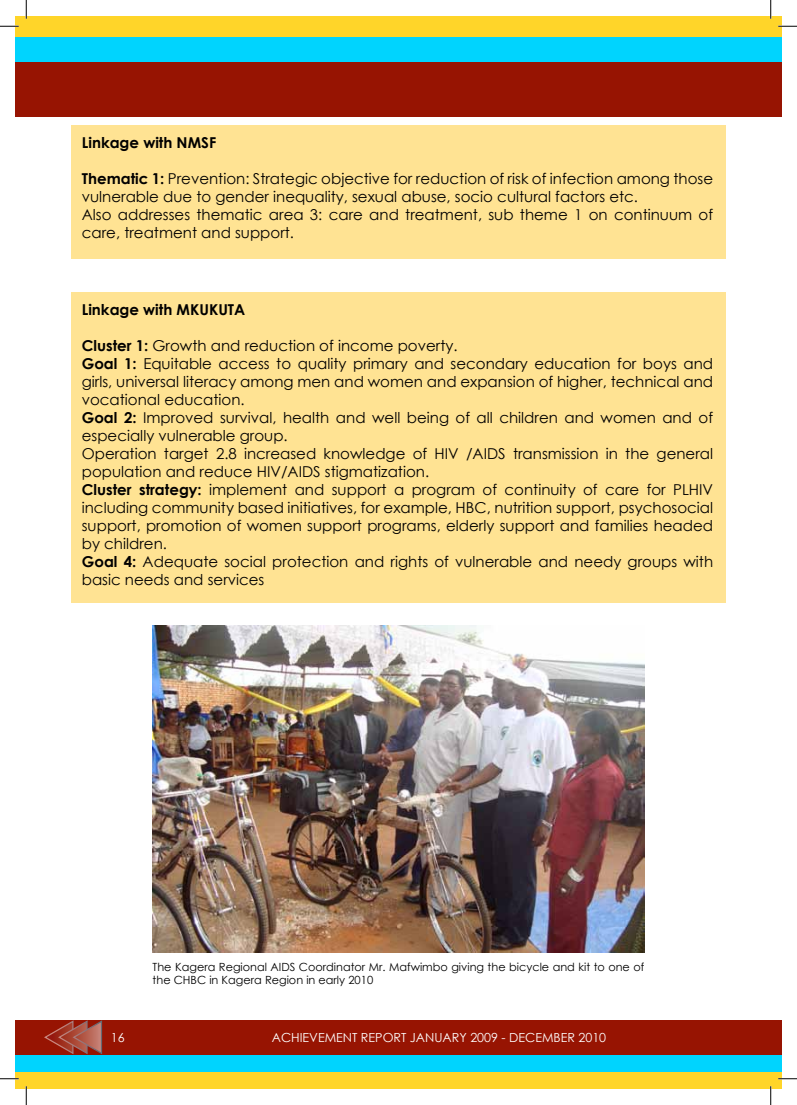
<style>
.page{position:relative;width:797px;height:1105px;background:#fff}
.page>*{position:absolute;margin:0;border:0;box-sizing:border-box;transform-origin:0 0}
.t1{font:15px/18px "Century Gothic";color:#000}
.t2{font:700 15px "Century Gothic";color:#000}
.t3{font:12.5px "Century Gothic";color:#fff}
.t4{font:11.25px/13.5px "Century Gothic";color:#000}
.s1{font-weight:700}
</style>
<div class="page">
<div style="left:16px;top:16px;width:754px;height:14px;background:#ffd529"></div>
<div style="left:16px;top:60px;width:754px;height:56px;background:#971402"></div>
<div style="left:16px;top:26px;width:754px;height:16px;background:#ffd529"></div>
<div style="left:16px;top:38px;width:754px;height:24px;background:#00d4fe"></div>
<div style="left:16px;top:1020px;width:754px;height:36px;background:#971402"></div>
<svg style="left:16px;top:1071px;width:754px;height:3px;background:#aad470"></svg>
<div style="left:16px;top:1055px;width:754px;height:16px;background:#00d4fe"></div>
<div style="left:16px;top:1074px;width:754px;height:15px;background:#ffd529"></div>
<svg style="left:44px;top:1020px;width:59px;height:35px"></svg>
<div style="left:770px;top:60px;width:11px;height:56px;background:#971402"></div>
<div style="left:770px;top:26px;width:11px;height:16px;background:#ffd529"></div>
<div style="left:770px;top:38px;width:11px;height:24px;background:#00d4fe"></div>
<div style="left:770px;top:16px;width:11px;height:14px;background:#ffd529"></div>
<div style="left:770px;top:1074px;width:11px;height:15px;background:#ffd529"></div>
<div style="left:770px;top:1020px;width:11px;height:36px;background:#971402"></div>
<div style="left:770px;top:1068px;width:11px;height:11px;background:#ffd529"></div>
<div style="left:770px;top:1055px;width:11px;height:16px;background:#00d4fe"></div>
<div style="left:71px;top:125px;width:654px;height:134px;background:#ffe393"></div>
<div style="left:71px;top:292px;width:654px;height:311px;background:#ffe393"></div>
<img style="left:153px;top:625px;width:491px;height:328px">
<svg style="left:0;top:25px;width:19px;height:2px"></svg>
<svg style="left:778px;top:25px;width:19px;height:2px"></svg>
<svg style="left:0;top:1078px;width:19px;height:1px"></svg>
<svg style="left:778px;top:1078px;width:19px;height:1px"></svg>
<svg style="left:25px;top:0;width:2px;height:19px"></svg>
<svg style="left:25px;top:1086px;width:2px;height:19px"></svg>
<svg style="left:770px;top:0;width:1px;height:19px"></svg>
<svg style="left:770px;top:1086px;width:1px;height:19px"></svg>
<p class="t2" style="left:82px;top:131px;width:136px">Linkage with NMSF</p>
<p class="t1" style="left:82px;top:169px;width:633px"><span class="s1">Thematic 1:</span> Prevention: Strategic objective for reduction of risk of infection among those vulnerable due to gender inequality, sexual abuse, socio cultural factors etc.<br>Also addresses thematic area 3: care and treatment, sub theme 1 on continuum of care, treatment and support.</p>
<p class="t2" style="left:82px;top:298px;width:165px">Linkage with MKUKUTA</p>
<p class="t1" style="left:82px;top:336px;width:633px"><span class="s1">Cluster 1:</span> Growth and reduction of income poverty.<br><span class="s1">Goal 1:</span> Equitable access to quality primary and secondary education for boys and girls, universal literacy among men and women and expansion of higher, technical and vocational education.<br><span class="s1">Goal 2:</span> Improved survival, health and well being of all children and women and of especially vulnerable group.<br>Operation target 2.8 increased knowledge of HIV /AIDS transmission in the general population and reduce HIV/AIDS stigmatization.<br><span class="s1">Cluster strategy:</span> implement and support a program of continuity of care for PLHIV including community based initiatives, for example, HBC, nutrition support, psychosocial support, promotion of women support programs, elderly support and families headed by children.<br><span class="s1">Goal 4:</span> Adequate social protection and rights of vulnerable and needy groups with basic needs and services</p>
<p class="t4" style="left:153px;top:960px;width:493px">The Kagera Regional AIDS Coordinator Mr. Mafwimbo giving the bicycle and kit to one of the CHBC in Kagera Region in early 2010</p>
<p class="t3" style="left:111px;top:1029px;width:15px">16</p>
<p class="t3" style="left:272px;top:1028px;width:336px">ACHIEVEMENT REPORT JANUARY 2009 - DECEMBER 2010</p>
</div>
